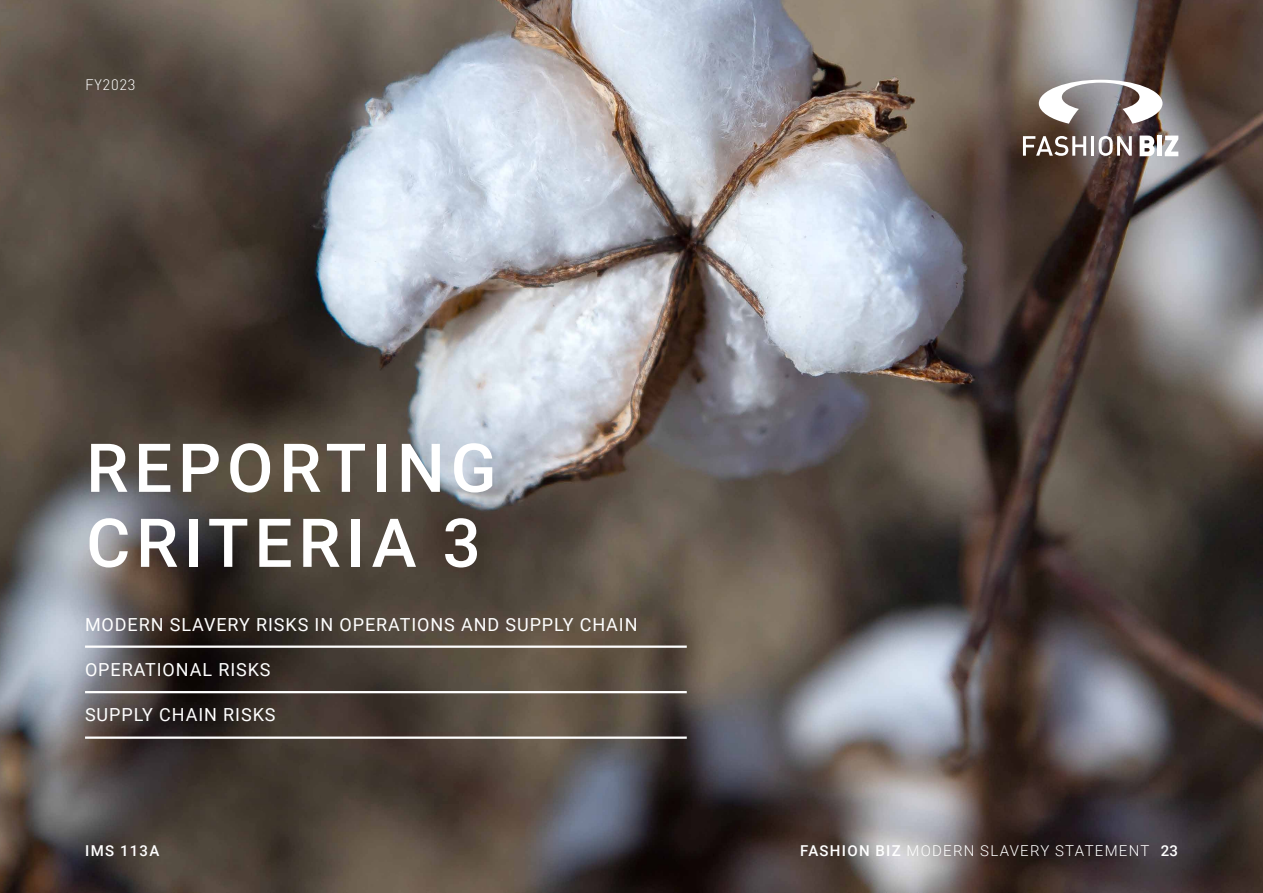
<style>
.page{position:relative;width:1263px;height:893px;background:#fff}
.page>*{position:absolute;margin:0;border:0;box-sizing:border-box;transform-origin:0 0}
.t1{font:500 67.5px/75px "Roboto";letter-spacing:.085em;color:#fff}
.t2{font:18px "Roboto";letter-spacing:.05em;color:#fff}
.t3{font:300 15px "Roboto";letter-spacing:.085em;color:#fff}
.t4{font:500 15px "Roboto";letter-spacing:.085em;color:#fff}
.t5{font:300 15px "DIN";letter-spacing:.05em;color:#fff}
.s1{font-weight:500}
</style>
<div class="page">
<img style="left:0;top:0;width:1263px;height:893px">
<hr style="left:85px;top:645px;width:602px;height:3px;background:#fff">
<hr style="left:85px;top:691px;width:602px;height:2px;background:#fff">
<hr style="left:85px;top:736px;width:602px;height:3px;background:#fff">
<svg style="left:1039px;top:80px;width:123px;height:44px"></svg>
<svg style="left:1139px;top:136px;width:15px;height:20px"></svg>
<hr style="left:1157px;top:136px;width:4px;height:20px;background:#fff">
<svg style="left:1165px;top:136px;width:13px;height:20px"></svg>
<svg style="left:1023px;top:136px;width:63px;height:20px"></svg>
<hr style="left:1091px;top:136px;width:3px;height:20px;background:#fff">
<svg style="left:1098px;top:136px;width:34px;height:20px"></svg>
<p class="t5" style="left:85px;top:76px;width:52px">FY2023</p>
<h1 class="t1" style="left:86px;top:428px;width:412px">REPORTING<br>CRITERIA 3</h1>
<p class="t2" style="left:85px;top:612px;width:554px">MODERN SLAVERY RISKS IN OPERATIONS AND SUPPLY CHAIN</p>
<p class="t2" style="left:85px;top:657px;width:187px">OPERATIONAL RISKS</p>
<p class="t2" style="left:85px;top:702px;width:192px">SUPPLY CHAIN RISKS</p>
<p class="t4" style="left:85px;top:840px;width:76px">IMS 113A</p>
<p class="t3" style="left:800px;top:840px;width:379px"><span class="s1">FASHION BIZ</span> MODERN SLAVERY STATEMENT <span class="s1">23</span></p>
</div>
